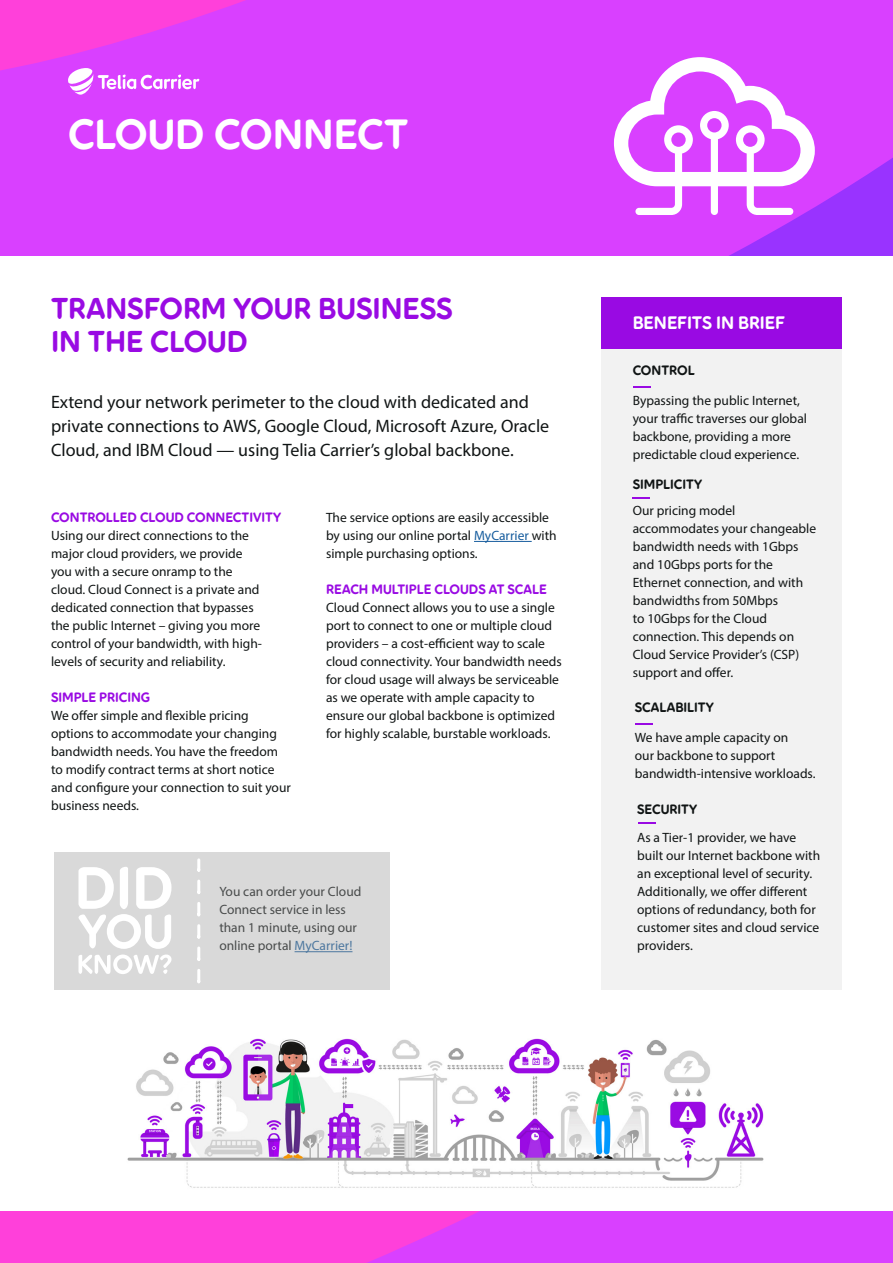
<style>
.page{position:relative;width:893px;height:1263px;background:#fff}
.page>*{position:absolute;margin:0;border:0;box-sizing:border-box;transform-origin:0 0}
.t1{font:42px "Pebble";color:#fff}
.brödtext{font:30px/33px "Pebble";color:#990ae3}
.brödtext-2{font:18px/24px "Myriad Pro";color:#101414}
.brödtext-3{font:18px "Pebble";color:#fff}
.brödtext-4{font:13.5px/18px "Myriad Pro";color:#101414}
.brödtext-5{font:13.5px "Pebble";color:#990ae3}
.t2{font:13.5px "Pebble";color:#101414}
.s1{color:#175d9e}
</style>
<div class="page">
<hr style="left:474px;top:541px;width:58px;height:1px;background:#175d9e">
<div style="left:601px;top:298px;width:241px;height:51px;background:#990ae3"></div>
<div style="left:601px;top:349px;width:241px;height:640px;background:#f2f2f2"></div>
<svg style="left:633px;top:386px;width:18px;height:1px"></svg>
<svg style="left:635px;top:723px;width:18px;height:1px"></svg>
<svg style="left:633px;top:497px;width:17px;height:1px"></svg>
<svg style="left:0;top:197px;width:893px;height:57px;background:#d03eff"></svg>
<div style="left:0;top:146px;width:893px;height:51px;background:#d940ff"></div>
<div style="left:0;top:85px;width:893px;height:61px;background:#d940ff"></div>
<svg style="left:0;top:26px;width:893px;height:59px;background:#dc40fb"></svg>
<svg style="left:0;top:0;width:893px;height:26px;background:#e140f6"></svg>
<svg style="left:614px;top:57px;width:201px;height:158px"></svg>
<svg style="left:68px;top:68px;width:131px;height:27px"></svg>
<svg style="left:0;top:1212px;width:893px;height:51px;background:#eb40ed"></svg>
<div style="left:54px;top:851px;width:336px;height:138px;background:#d9d9d9"></div>
<svg style="left:197px;top:860px;width:3px;height:122px"></svg>
<svg style="left:78px;top:867px;width:93px;height:107px"></svg>
<img style="left:127px;top:1038px;width:637px;height:150px">
<svg style="left:638px;top:822px;width:17px;height:1px"></svg>
<p class="t1" style="left:68px;top:108px;width:342px">CLOUD CONNECT</p>
<p class="brödtext" style="left:51px;top:292px;width:403px">TRANSFORM YOUR BUSINESS<br>IN THE CLOUD</p>
<p class="brödtext-2" style="left:51px;top:390px;width:500px">Extend your network perimeter to the cloud with dedicated and private connections to AWS, Google Cloud, Microsoft Azure, Oracle<br>Cloud, and IBM Cloud — using Telia Carrier’s global backbone.</p>
<p class="brödtext-5" style="left:51px;top:509px;width:231px">CONTROLLED CLOUD CONNECTIVITY</p>
<p class="brödtext-4" style="left:51px;top:526px;width:200px">Using our direct connections to the major cloud providers, we provide</p>
<p class="brödtext-4" style="left:51px;top:562px;width:183px">you with a secure onramp to the</p>
<p class="brödtext-4" style="left:51px;top:580px;width:212px">cloud. Cloud Connect is a private and dedicated connection that bypasses the public Internet – giving you more control of your bandwidth, with high&shy;levels of security and reliability.</p>
<p class="brödtext-5" style="left:51px;top:689px;width:101px">SIMPLE PRICING</p>
<p class="brödtext-4" style="left:51px;top:706px;width:241px">We offer simple and flexible pricing options to accommodate your changing bandwidth needs. You have the freedom to modify contract terms at short notice and configure your connection to suit your business needs.</p>
<p class="brödtext-4" style="left:326px;top:508px;width:232px">The service options are easily accessible by using our online portal <span class="s1">MyCarrier</span> with simple purchasing options.</p>
<p class="brödtext-5" style="left:326px;top:581px;width:222px">REACH MULTIPLE CLOUDS AT SCALE</p>
<p class="brödtext-4" style="left:326px;top:598px;width:237px">Cloud Connect allows you to use a single port to connect to one or multiple cloud providers – a cost-efficient way to scale cloud connectivity. Your bandwidth needs for cloud usage will always be serviceable as we operate with ample capacity to ensure our global backbone is optimized for highly scalable, burstable workloads.</p>
<p class="brödtext-4" style="left:219px;top:883px;width:144px">You can order your Cloud<br>Connect service in less than 1 minute, using our online portal <span class="s1">MyCarrier!</span></p>
<p class="brödtext-3" style="left:633px;top:311px;width:154px">BENEFITS IN BRIEF</p>
<p class="t2" style="left:633px;top:362px;width:63px">CONTROL</p>
<p class="brödtext-4" style="left:633px;top:391px;width:176px">Bypassing the public Internet, your traffic traverses our global backbone, providing a more predictable cloud experience.</p>
<p class="t2" style="left:633px;top:475px;width:71px">SIMPLICITY</p>
<p class="brödtext-4" style="left:633px;top:502px;width:185px">Our pricing model accommodates your changeable bandwidth needs with 1Gbps and 10Gbps ports for the<br>Ethernet connection, and with bandwidths from 50Mbps<br>to 10Gbps for the Cloud connection. This depends on<br>Cloud Service Provider’s (CSP) support and offer.</p>
<p class="t2" style="left:635px;top:699px;width:80px">SCALABILITY</p>
<p class="brödtext-4" style="left:635px;top:728px;width:182px">We have ample capacity on<br>our backbone to support bandwidth-intensive workloads.</p>
<p class="t2" style="left:637px;top:800px;width:61px">SECURITY</p>
<p class="brödtext-4" style="left:637px;top:828px;width:184px">As a Tier-1 provider, we have built our Internet backbone with an exceptional level of security.<br>Additionally, we offer different options of redundancy, both for customer sites and cloud service providers.</p>
</div>
